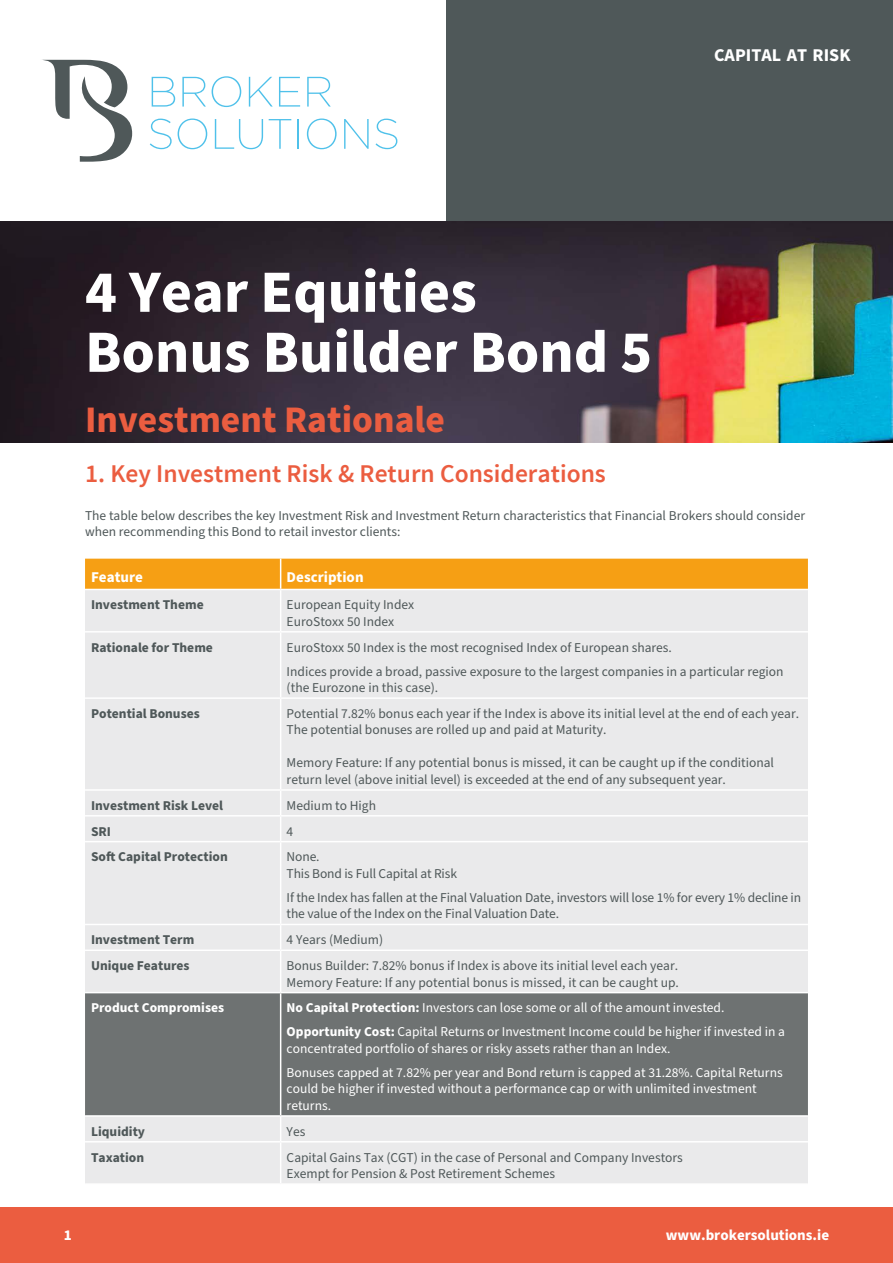
<style>
.page{position:relative;width:893px;height:1263px;background:#fff}
.page>*{position:absolute;margin:0;border:0;box-sizing:border-box;transform-origin:0 0}
.t1{font:700 60px "Source Sans Pro";color:#fff}
.t2{font:700 37.5px "Source Sans Pro";color:#eb5d40}
.t3{font:600 25.5px "Source Sans Pro";color:#eb5d40}
.t4{font:700 18px "Source Sans Pro";color:#fff}
.t5{font:700 15px "Source Sans Pro";color:#fff}
.t6{font:13.5px/16.5px "Source Sans Pro";color:#4f5859}
.t7{font:13.5px/16.5px "Source Sans Pro";color:#fff}
.t8{font:700 13.5px "Source Sans Pro";color:#4f5859}
.t9{font:700 13.5px "Source Sans Pro";color:#fff}
.s1{font-weight:700}
</style>
<div class="page">
<div style="left:0;top:1208px;width:893px;height:55px;background:#eb5d40"></div>
<div style="left:446px;top:0;width:447px;height:221px;background:#4f5859"></div>
<svg style="left:43px;top:60px;width:89px;height:102px"></svg>
<svg style="left:152px;top:77px;width:23px;height:30px"></svg>
<svg style="left:182px;top:77px;width:24px;height:30px"></svg>
<svg style="left:212px;top:76px;width:29px;height:31px"></svg>
<svg style="left:249px;top:77px;width:24px;height:30px"></svg>
<svg style="left:279px;top:77px;width:21px;height:30px"></svg>
<svg style="left:307px;top:77px;width:24px;height:30px"></svg>
<svg style="left:150px;top:119px;width:22px;height:30px"></svg>
<svg style="left:178px;top:119px;width:29px;height:30px"></svg>
<svg style="left:215px;top:119px;width:48px;height:30px"></svg>
<svg style="left:269px;top:119px;width:22px;height:30px"></svg>
<hr style="left:298px;top:119px;width:1px;height:30px;background:#4fc1ea">
<svg style="left:307px;top:119px;width:30px;height:30px"></svg>
<svg style="left:344px;top:119px;width:25px;height:30px"></svg>
<svg style="left:375px;top:119px;width:22px;height:30px"></svg>
<img style="left:0;top:221px;width:893px;height:221px">
<div style="left:85px;top:559px;width:723px;height:30px;background:#f69f14"></div>
<div style="left:85px;top:590px;width:723px;height:593px;background:#eaeaeb"></div>
<div style="left:85px;top:993px;width:723px;height:122px;background:#6e7272"></div>
<hr style="left:280px;top:559px;width:1px;height:30px;background:#fff">
<hr style="left:280px;top:590px;width:1px;height:41px;background:#fff">
<hr style="left:85px;top:631px;width:196px;height:1px;background:#fff">
<hr style="left:281px;top:631px;width:527px;height:1px;background:#fff">
<hr style="left:280px;top:632px;width:1px;height:65px;background:#fff">
<hr style="left:85px;top:697px;width:196px;height:2px;background:#fff">
<hr style="left:281px;top:697px;width:527px;height:2px;background:#fff">
<hr style="left:280px;top:699px;width:1px;height:90px;background:#fff">
<hr style="left:85px;top:789px;width:196px;height:2px;background:#fff">
<hr style="left:281px;top:789px;width:527px;height:2px;background:#fff">
<hr style="left:85px;top:815px;width:196px;height:1px;background:#fff">
<hr style="left:281px;top:815px;width:527px;height:1px;background:#fff">
<svg style="left:280px;top:791px;width:1px;height:50px"></svg>
<hr style="left:85px;top:841px;width:196px;height:1px;background:#fff">
<hr style="left:281px;top:841px;width:527px;height:1px;background:#fff">
<hr style="left:280px;top:842px;width:1px;height:82px;background:#fff">
<hr style="left:85px;top:924px;width:196px;height:1px;background:#fff">
<hr style="left:281px;top:924px;width:527px;height:1px;background:#fff">
<svg style="left:280px;top:925px;width:1px;height:24px"></svg>
<hr style="left:85px;top:949px;width:196px;height:2px;background:#fff">
<hr style="left:281px;top:949px;width:527px;height:2px;background:#fff">
<hr style="left:280px;top:951px;width:1px;height:41px;background:#fff">
<hr style="left:85px;top:992px;width:196px;height:1px;background:#fff">
<hr style="left:281px;top:992px;width:527px;height:1px;background:#fff">
<hr style="left:280px;top:993px;width:1px;height:122px;background:#fff">
<hr style="left:85px;top:1115px;width:196px;height:2px;background:#fff">
<hr style="left:281px;top:1115px;width:527px;height:2px;background:#fff">
<svg style="left:280px;top:1117px;width:1px;height:24px"></svg>
<hr style="left:85px;top:1141px;width:196px;height:1px;background:#fff">
<hr style="left:281px;top:1141px;width:527px;height:1px;background:#fff">
<hr style="left:280px;top:1142px;width:1px;height:41px;background:#fff">
<p class="t4" style="left:714px;top:43px;width:138px">CAPITAL AT RISK</p>
<p class="t1" style="left:85px;top:251px;width:393px">4 Year Equities</p>
<p class="t1" style="left:85px;top:311px;width:569px">Bonus Builder Bond 5</p>
<p class="t2" style="left:85px;top:394px;width:361px">Investment Rationale</p>
<p class="t3" style="left:85px;top:458px;width:522px">1. Key Investment Risk &amp; Return Considerations</p>
<p class="t6" style="left:85px;top:507px;width:722px">The table below describes the key Investment Risk and Investment Return characteristics that Financial Brokers should consider when recommending this Bond to retail investor clients:</p>
<p class="t5" style="left:91px;top:566px;width:53px">Feature</p>
<p class="t5" style="left:287px;top:566px;width:78px">Description</p>
<p class="t8" style="left:91px;top:596px;width:114px">Investment Theme</p>
<p class="t6" style="left:287px;top:597px;width:129px">European Equity Index</p>
<p class="t6" style="left:287px;top:613px;width:109px">EuroStoxx 50 Index</p>
<p class="t8" style="left:91px;top:638px;width:123px">Rationale for Theme</p>
<p class="t6" style="left:287px;top:639px;width:387px">EuroStoxx 50 Index is the most recognised Index of European shares.</p>
<p class="t6" style="left:287px;top:663px;width:498px">Indices provide a broad, passive exposure to the largest companies in a particular region (the Eurozone in this case).</p>
<p class="t8" style="left:91px;top:704px;width:110px">Potential Bonuses</p>
<p class="t6" style="left:287px;top:706px;width:514px">Potential 7.82% bonus each year if the Index is above its initial level at the end of each year.<br>The potential bonuses are rolled up and paid at Maturity.</p>
<p class="t6" style="left:287px;top:755px;width:489px">Memory Feature: If any potential bonus is missed, it can be caught up if the conditional return level (above initial level) is exceeded at the end of any subsequent year.</p>
<p class="t8" style="left:91px;top:796px;width:134px">Investment Risk Level</p>
<p class="t6" style="left:287px;top:797px;width:91px">Medium to High</p>
<p class="t8" style="left:91px;top:822px;width:22px">SRI</p>
<p class="t6" style="left:287px;top:823px;width:8px">4</p>
<p class="t8" style="left:91px;top:848px;width:138px">Soft Capital Protection</p>
<p class="t6" style="left:287px;top:849px;width:34px">None.</p>
<p class="t6" style="left:287px;top:866px;width:172px">This Bond is Full Capital at Risk</p>
<p class="t6" style="left:287px;top:890px;width:516px">If the Index has fallen at the Final Valuation Date, investors will lose 1% for every 1% decline in the value of the Index on the Final Valuation Date.</p>
<p class="t8" style="left:91px;top:931px;width:105px">Investment Term</p>
<p class="t6" style="left:287px;top:932px;width:98px">4 Years (Medium)</p>
<p class="t8" style="left:91px;top:956px;width:100px">Unique Features</p>
<p class="t6" style="left:287px;top:958px;width:393px">Bonus Builder: 7.82% bonus if Index is above its initial level each year.</p>
<p class="t6" style="left:287px;top:974px;width:394px">Memory Feature: If any potential bonus is missed, it can be caught up.</p>
<p class="t9" style="left:91px;top:999px;width:135px">Product Compromises</p>
<p class="t7" style="left:287px;top:1000px;width:439px"><span class="s1">No Capital Protection:</span> Investors can lose some or all of the amount invested.</p>
<p class="t7" style="left:287px;top:1024px;width:500px"><span class="s1">Opportunity Cost:</span> Capital Returns or Investment Income could be higher if invested in a concentrated portfolio of shares or risky assets rather than an Index.</p>
<p class="t7" style="left:287px;top:1065px;width:498px">Bonuses capped at 7.82% per year and Bond return is capped at 31.28%. Capital Returns could be higher if invested without a performance cap or with unlimited investment returns.</p>
<p class="t8" style="left:91px;top:1122px;width:55px">Liquidity</p>
<p class="t6" style="left:287px;top:1123px;width:20px">Yes</p>
<p class="t8" style="left:91px;top:1148px;width:55px">Taxation</p>
<p class="t6" style="left:287px;top:1149px;width:398px">Capital Gains Tax (CGT) in the case of Personal and Company Investors</p>
<p class="t6" style="left:287px;top:1166px;width:270px">Exempt for Pension &amp; Post Retirement Schemes</p>
<p class="t5" style="left:64px;top:1225px;width:9px">1</p>
<p class="t5" style="left:666px;top:1225px;width:165px">www.brokersolutions.ie</p>
</div>
